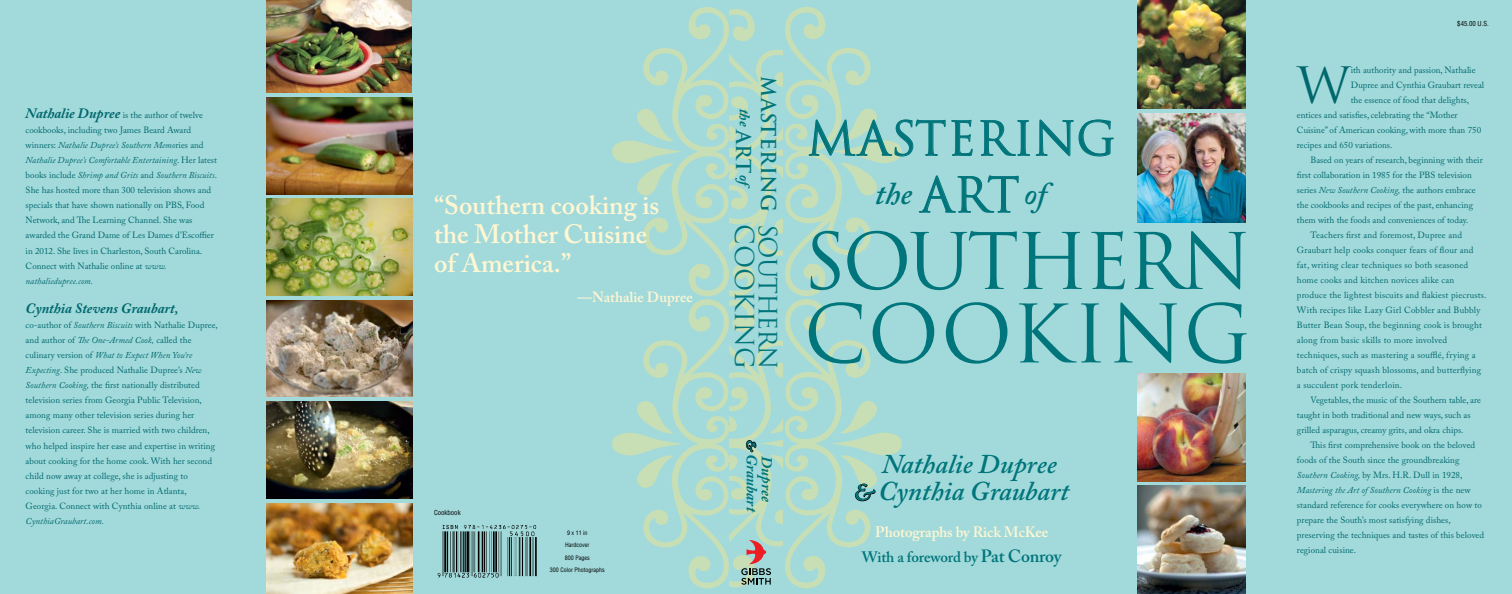
<style>
.page{position:relative;width:1512px;height:594px;background:#fff}
.page>*{position:absolute;margin:0;border:0;box-sizing:border-box;transform-origin:0 0}
.t1{font:78.3px "Trajan Pro";letter-spacing:.015em;color:#00757b}
.t2{font:75.68px "Trajan Pro";letter-spacing:-.05em;color:#00757b}
.t3{font:48.82px "Trajan";color:#00676d}
.t4{font:45.97px "Trajan Pro";letter-spacing:.02em;color:#00757b}
.t5{font:italic 600 31.5px "Adobe Caslon Pro";color:#00757b}
.t6{font:italic 600 27px/27.8px "Adobe Caslon Pro";color:#00757b;text-align:center}
.t7{font:600 26.4px/29.3px "Adobe Caslon Pro";color:#fff6d2}
.t8{font:25.42px "Trajan Pro";letter-spacing:.01em;color:#00757b}
.t9{font:24.6px "Trajan Pro";letter-spacing:-.05em;color:#00757b}
.t10{font:700 20.02px "Trajan Pro";letter-spacing:.01em;color:#00757b}
.t11{font:italic 700 15.23px/15.2px "Adobe Caslon Pro";color:#00757b;text-align:center}
.t12{font:600 15px/25px "Adobe Caslon Pro";letter-spacing:-.01em;color:#fff6d2;text-align:center}
.t13{font:600 14.7px "Adobe Caslon Pro";color:#fff6d2}
.t14{font:italic 700 14.62px "Adobe Caslon Pro";color:#00757b}
.t15{font:italic 700 14.25px "Adobe Caslon Pro";color:#00676d}
.t16{font:9px/15px "Adobe Caslon Pro";letter-spacing:.005em;color:#00676d}
.t17{font:italic 9px "Adobe Caslon Pro";letter-spacing:.005em;color:#00676d}
.t18{font:condensed 6.75px "Helvetica";color:#000}
.t19{font:condensed 6px/12.4px "Helvetica";color:#000;text-align:center}
.s1{font-weight:700;font-style:italic;font-size:14.25px}
.s2{font-style:italic}
.s3{font-family:"Trajan Pro";font-style:normal;font-size:20.02px}
.s4{font-family:"Adobe Jenson Pro";font-weight:600}
.s5{font-family:"Trajan Pro";font-weight:400;font-style:normal;font-size:47.25px}
.s6{font-family:"Adobe Jenson Pro";font-weight:400}
.s7{color:#00757b}
.s8{font-size:17.62px;color:#00757b}
.s9{font-style:normal}
</style>
<div class="page">
<div style="left:729px;top:0;width:54px;height:594px;background:#a2dadb"></div>
<div style="left:0;top:0;width:243px;height:594px;background:#a2dadb"></div>
<div style="left:1269px;top:0;width:243px;height:594px;background:#a2dadb"></div>
<svg style="left:746px;top:440px;width:10px;height:12px"></svg>
<div style="left:243px;top:0;width:486px;height:594px;background:#a2dadb"></div>
<img style="left:267px;top:199px;width:145px;height:96px">
<img style="left:267px;top:98px;width:145px;height:96px">
<img style="left:267px;top:0;width:145px;height:93px">
<img style="left:267px;top:402px;width:145px;height:97px">
<img style="left:267px;top:504px;width:145px;height:90px">
<img style="left:267px;top:300px;width:145px;height:97px">
<div style="left:783px;top:0;width:486px;height:594px;background:#a2dadb"></div>
<img style="left:1137px;top:114px;width:108px;height:108px">
<img style="left:1138px;top:486px;width:107px;height:108px">
<img style="left:1137px;top:373px;width:108px;height:108px">
<svg style="left:902px;top:120px;width:71px;height:36px"></svg>
<svg style="left:980px;top:120px;width:50px;height:36px"></svg>
<svg style="left:1036px;top:120px;width:78px;height:36px"></svg>
<svg style="left:919px;top:176px;width:100px;height:37px"></svg>
<img style="left:1137px;top:0;width:108px;height:109px">
<img style="left:437px;top:525px;width:100px;height:53px">
<svg style="left:741px;top:540px;width:30px;height:45px"></svg>
<svg style="left:808px;top:119px;width:94px;height:383px"></svg>
<p class="t16" style="left:26px;top:108px;width:193px"><span class="s1">Nathalie Dupree</span> is the author of twelve cookbooks, including two James Beard Award winners: <span class="s2">Nathalie Dupree’s Southern Memo</span>ries and <span class="s2">Nathalie Dupree’s Comfortable Entertaining</span>. Her latest books include <span class="s2">Shrimp and Grits</span> and <span class="s2">Southern Biscuits</span>.<br>She has hosted more than 300 television shows and specials that have shown nationally on PBS, Food Network, and The Learning Channel. She was awarded the Grand Dame of Les Dames d’Escoffier in 2012. She lives in Charleston, South Carolina.<br>Connect with Nathalie online at <span class="s2">www. nathaliedupree.com.</span></p>
<h3 class="t15" style="left:26px;top:300px;width:154px">Cynthia Stevens Graubart,</h3>
<p class="t16" style="left:26px;top:318px;width:194px">co-author of <span class="s2">Southern Biscuits</span> with Nathalie Dupree, and author of <span class="s2">The One-Armed Cook,</span> called the culinary version of <span class="s2">What to Expect When You’re Expecting</span>. She produced Nathalie Dupree’s <span class="s2">New Southern Cooking,</span> the first nationally distributed television series from Georgia Public Television, among many other television series during her television career. She is married with two children, who helped inspire her ease and expertise in writing about cooking for the home cook. With her second child now away at college, she is adjusting to cooking just for two at her home in Atlanta, Georgia. Connect with Cynthia online at <span class="s2">www.<br>CynthiaGraubart.com.</span></p>
<h3 class="t7" style="left:434px;top:190px;width:227px">“Southern cooking is the Mother Cuisine of America.”</h3>
<h3 class="t13" style="left:577px;top:288px;width:117px">—Nathalie Dupree</h3>
<p class="t18" style="left:434px;top:508px;width:28px">Cookbook</p>
<p class="t19" style="left:550px;top:527px;width:56px">9 x 11 in<br>Hardcover<br>800 Pages<br>300 Color Photographs</p>
<h3 class="t10" style="left:781px;top:76px;width:138px;rotate:90deg">Mastering</h3>
<h3 class="t14" style="left:753px;top:109px;width:85px;rotate:90deg">the <span class="s3">Art</span>of</h3>
<h3 class="t8" style="left:761px;top:224px;width:147px;rotate:90deg">COOKING</h3>
<h3 class="t9" style="left:784px;top:224px;width:147px;rotate:90deg">SOUTHERN</h3>
<h3 class="t11" style="left:775px;top:440px;width:74px;rotate:90deg">Dupree <span class="s4">&amp;</span>Graubart</h3>
<h3 class="t4" style="left:807px;top:109px;width:310px">MASTERING</h3>
<h3 class="t5" style="left:875px;top:175px;width:173px">the <span class="s5">ART</span>of</h3>
<h2 class="t2" style="left:803px;top:213px;width:450px">SOUTHERN</h2>
<h1 class="t1" style="left:804px;top:284px;width:449px">COOKING</h1>
<h3 class="t6" style="left:853px;top:449px;width:217px">Nathalie Dupree <span class="s6">&amp;</span>Cynthia Graubart</h3>
<h3 class="t12" style="left:862px;top:520px;width:201px">Photographs by Rick McKee<br><span class="s7">With a foreword by</span> <span class="s8">Pat Conroy</span></h3>
<p class="t18" style="left:1457px;top:19px;width:33px">$45.00 U.S.</p>
<h3 class="t3" style="left:1297px;top:56px;width:55px">W</h3>
<p class="t16" style="left:1351px;top:62px;width:126px">ith authority and passion, Nathalie</p>
<p class="t16" style="left:1351px;top:77px;width:135px">Dupree and Cynthia Graubart reveal</p>
<p class="t16" style="left:1351px;top:92px;width:120px">the essence of food that delights,</p>
<p class="t16" style="left:1297px;top:107px;width:162px">entices and satisfies, celebrating the “Mother</p>
<p class="t16" style="left:1297px;top:122px;width:186px">Cuisine” of American cooking, with more than 750</p>
<p class="t16" style="left:1297px;top:137px;width:97px">recipes and 650 variations.</p>
<p class="t16" style="left:1310px;top:152px;width:174px">Based on years of research, beginning with their</p>
<p class="t16" style="left:1297px;top:167px;width:176px">first collaboration in 1985 for the PBS television</p>
<p class="t16" style="left:1297px;top:182px;width:180px">series <span class="s2">New Southern Cooking,</span> the authors embrace</p>
<p class="t16" style="left:1297px;top:197px;width:178px">the cookbooks and recipes of the past, enhancing</p>
<p class="t16" style="left:1297px;top:212px;width:173px">them with the foods and conveniences of today.</p>
<p class="t16" style="left:1310px;top:227px;width:153px">Teachers first and foremost, Dupree and</p>
<p class="t16" style="left:1297px;top:242px;width:178px">Graubart help cooks conquer fears of flour and</p>
<p class="t16" style="left:1297px;top:257px;width:173px">fat, writing clear techniques so both seasoned</p>
<p class="t16" style="left:1297px;top:272px;width:159px">home cooks and kitchen novices alike can</p>
<p class="t16" style="left:1297px;top:287px;width:191px">produce the lightest biscuits and flakiest piecrusts.</p>
<p class="t16" style="left:1297px;top:302px;width:185px">With recipes like Lazy Girl Cobbler and Bubbly</p>
<p class="t16" style="left:1297px;top:317px;width:187px">Butter Bean Soup, the beginning cook is brought</p>
<p class="t16" style="left:1297px;top:332px;width:152px">along from basic skills to more involved</p>
<p class="t16" style="left:1297px;top:347px;width:180px">techniques, such as mastering a soufflé, frying a</p>
<p class="t16" style="left:1297px;top:362px;width:186px">batch of crispy squash blossoms, and butterflying</p>
<p class="t16" style="left:1297px;top:377px;width:107px">a succulent pork tenderloin.</p>
<p class="t16" style="left:1310px;top:392px;width:172px">Vegetables, the music of the Southern table, are</p>
<p class="t16" style="left:1297px;top:407px;width:175px">taught in both traditional and new ways, such as</p>
<p class="t16" style="left:1297px;top:423px;width:168px">grilled asparagus, creamy grits, and okra chips.</p>
<p class="t16" style="left:1310px;top:438px;width:166px">This first comprehensive book on the beloved</p>
<p class="t16" style="left:1297px;top:453px;width:164px">foods of the South since the groundbreaking</p>
<p class="t16" style="left:1297px;top:468px;width:167px"><span class="s2">Southern Cooking,</span> by Mrs. H.R. Dull in 1928,</p>
<p class="t17" style="left:1297px;top:485px;width:175px">Mastering the Art of Southern Cooking <span class="s9">is the new</span></p>
<p class="t16" style="left:1297px;top:498px;width:186px">standard reference for cooks everywhere on how to</p>
<p class="t16" style="left:1297px;top:513px;width:155px">prepare the South’s most satisfying dishes,</p>
<p class="t16" style="left:1297px;top:528px;width:189px">preserving the techniques and tastes of this beloved</p>
<p class="t16" style="left:1297px;top:543px;width:61px">regional cuisine.</p>
</div>
